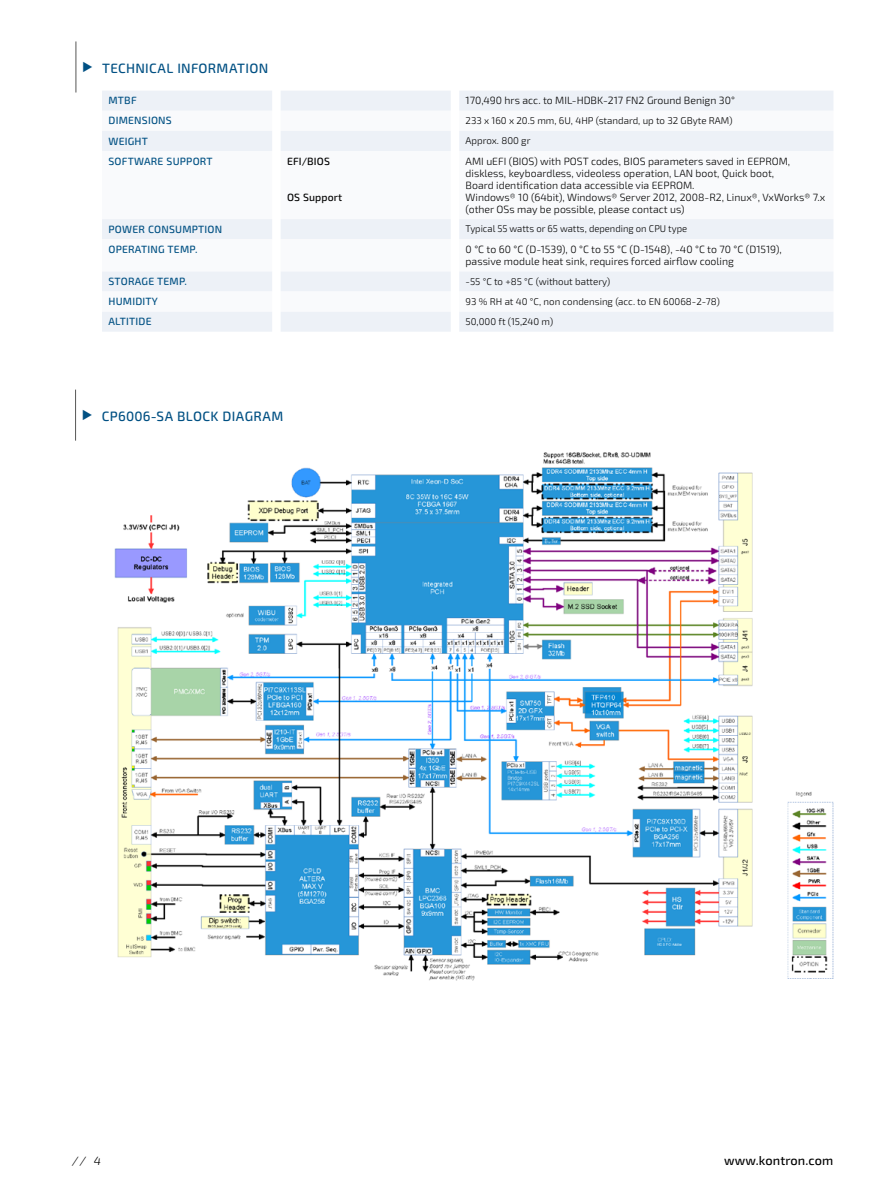
<style>
.page{position:relative;width:893px;height:1191px;background:#fff}
.page>*{position:absolute;margin:0;border:0;box-sizing:border-box;transform-origin:0 0}
.t1{font:500 13.5px "Sn T";letter-spacing:.02em;color:#005083}
.t2{font:500 12.75px "Sn T";letter-spacing:.01em;color:#000}
.t3{font:italic 300 12px "Sn T";color:#000}
.t4{font:300 10.5px/12px "Sn T";color:#000}
.t5{font:500 10.5px "Sn T";letter-spacing:.02em;color:#005083}
.t6{font:500 10.5px "Sn T";letter-spacing:.01em;color:#000}
.t7{font:300 9.75px "Sn T";color:#000}
</style>
<div class="page">
<hr style="left:76px;top:41px;width:1px;height:51px;background:#575756">
<div style="left:102px;top:91px;width:731px;height:241px;background:#edf1f7"></div>
<svg style="left:102px;top:111px;width:731px;height:200px"></svg>
<img style="left:114px;top:452px;width:720px;height:529px">
<div style="left:100px;top:425px;width:272px;height:40px;background:#fff"></div>
<hr style="left:75px;top:389px;width:1px;height:51px;background:#575756">
<p class="t1" style="left:102px;top:60px;width:168px">TECHNICAL INFORMATION</p>
<p class="t5" style="left:108px;top:94px;width:30px">MTBF</p>
<p class="t4" style="left:466px;top:95px;width:271px">170,490 hrs acc. to MIL-HDBK-217 FN2 Ground Benign 30°</p>
<p class="t5" style="left:108px;top:115px;width:65px">DIMENSIONS</p>
<p class="t7" style="left:466px;top:115px;width:268px">233 x 160 x 20.5 mm, 6U, 4HP (standard, up to 32 GByte RAM)</p>
<p class="t5" style="left:108px;top:135px;width:41px">WEIGHT</p>
<p class="t7" style="left:466px;top:135px;width:66px">Approx. 800 gr</p>
<p class="t5" style="left:108px;top:155px;width:106px">SOFTWARE SUPPORT</p>
<p class="t6" style="left:287px;top:155px;width:44px">EFI/BIOS</p>
<p class="t6" style="left:287px;top:191px;width:57px">OS Support</p>
<p class="t4" style="left:466px;top:155px;width:361px">AMI uEFI (BIOS) with POST codes, BIOS parameters saved in EEPROM, diskless, keyboardless, videoless operation, LAN boot, Quick boot,<br>Board identification data accessible via EEPROM.<br>Windows® 10 (64bit), Windows® Server 2012, 2008-R2, Linux®, VxWorks® 7.x (other OSs may be possible, please contact us)</p>
<p class="t5" style="left:108px;top:223px;width:115px">POWER CONSUMPTION</p>
<p class="t7" style="left:466px;top:223px;width:223px">Typical 55 watts or 65 watts, depending on CPU type</p>
<p class="t5" style="left:108px;top:243px;width:91px">OPERATING TEMP.</p>
<p class="t4" style="left:466px;top:243px;width:318px">0 °C to 60 °C (D-1539), 0 °C to 55 °C (D-1548), -40 °C to 70 °C (D1519), passive module heat sink, requires forced airflow cooling</p>
<p class="t5" style="left:108px;top:275px;width:80px">STORAGE TEMP.</p>
<p class="t7" style="left:466px;top:275px;width:146px">-55 °C to +85 °C (without battery)</p>
<p class="t5" style="left:108px;top:295px;width:51px">HUMIDITY</p>
<p class="t7" style="left:466px;top:295px;width:256px">93 % RH at 40 °C, non condensing (acc. to EN 60068-2-78)</p>
<p class="t5" style="left:108px;top:315px;width:45px">ALTITIDE</p>
<p class="t7" style="left:466px;top:316px;width:89px">50,000 ft (15,240 m)</p>
<p class="t1" style="left:102px;top:408px;width:183px">CP6006-SA BLOCK DIAGRAM</p>
<p class="t3" style="left:72px;top:1153px;width:30px">// 4</p>
<p class="t2" style="left:724px;top:1153px;width:111px">www.kontron.com</p>
</div>
